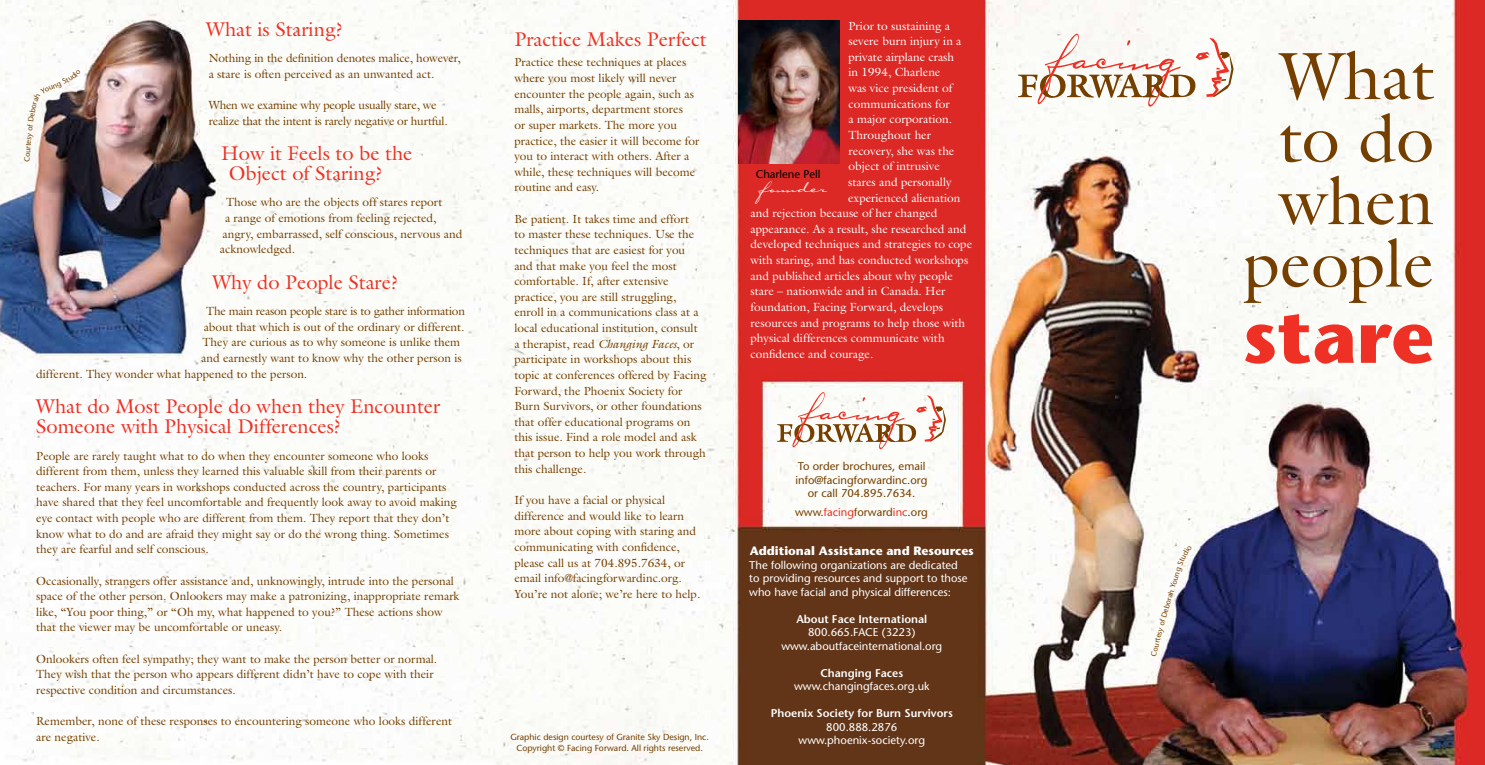
<style>
.page{position:relative;width:1485px;height:765px;background:#fff}
.page>*{position:absolute;margin:0;border:0;box-sizing:border-box;transform-origin:0 0}
.t1{font:700 75px "Stone Sans";color:#ee3124}
.t2{font:67.5px/62.5px "Galliard";color:#753f00;text-align:center}
.t3{font:32.5px "Carpenter";color:#fff}
.t4{font:20px/20px "Galliard";color:#ee3124}
.t5{font:700 12.12px "Stone Sans";color:#fff}
.t6{font:11.88px/15.6px "Galliard";color:#753f00}
.t7{font:11.88px "Galliard";color:#fff}
.t8{font:11.88px/15.6px "Galliard";letter-spacing:-.02em;color:#753f00}
.t9{font:11.25px/13.5px "Stone Sans";color:#fff;text-align:center}
.t10{font:11.25px/13.5px "Stone Sans";color:#753f00;text-align:center}
.t11{font:600 11.25px "Stone Sans";color:#fff}
.t12{font:11.25px "Stone Sans";color:#000}
.t13{font:8.75px/10.5px "Stone Sans";color:#753f00;text-align:center}
.t14{font:7.5px "Stone Sans";color:#753f00}
.s1{font-style:italic}
.s2{color:#ee3124}
</style>
<div class="page">
<img style="left:0;top:0;width:1485px;height:765px">
<svg style="left:777px;top:392px;width:169px;height:57px"></svg>
<img style="left:738px;top:20px;width:102px;height:143px">
<svg style="left:1018px;top:34px;width:216px;height:73px"></svg>
<svg style="left:24px;top:70px;width:57px;height:92px"></svg>
<svg style="left:1151px;top:643px;width:8px;height:13px"></svg>
<svg style="left:1174px;top:545px;width:18px;height:35px"></svg>
<h3 class="t4" style="left:206px;top:19px;width:138px">What is Staring?</h3>
<p class="t6" style="left:209px;top:50px;width:254px">Nothing in the definition denotes malice, however, a stare is often perceived as an unwanted act.</p>
<p class="t8" style="left:209px;top:97px;width:241px">When we examine why people usually stare, we realize that the intent is rarely negative or hurtful.</p>
<h3 class="t4" style="left:229px;top:143px;width:185px;text-indent:-8px">How it Feels to be the<br>Object of Staring?</h3>
<p class="t6" style="left:226px;top:194px;width:218px">Those who are the objects off stares report</p>
<p class="t6" style="left:225px;top:210px;width:213px">a range of emotions from feeling rejected,</p>
<p class="t6" style="left:222px;top:226px;width:241px">angry, embarrassed, self conscious, nervous and</p>
<p class="t6" style="left:220px;top:241px;width:77px">acknowledged.</p>
<h3 class="t4" style="left:212px;top:272px;width:187px">Why do People Stare?</h3>
<p class="t8" style="left:206px;top:303px;width:260px">The main reason people stare is to gather information</p>
<p class="t6" style="left:204px;top:319px;width:262px">about that which is out of the ordinary or different.</p>
<p class="t6" style="left:202px;top:334px;width:259px">They are curious as to why someone is unlike them</p>
<p class="t6" style="left:201px;top:350px;width:262px">and earnestly want to know why the other person is</p>
<p class="t6" style="left:36px;top:366px;width:273px">different. They wonder what happened to the person.</p>
<h3 class="t4" style="left:36px;top:396px;width:406px">What do Most People do when they Encounter<br>Someone with Physical Differences?</h3>
<p class="t6" style="left:36px;top:447px;width:422px">People are rarely taught what to do when they encounter someone who looks different from them, unless they learned this valuable skill from their parents or teachers. For many years in workshops conducted across the country, participants have shared that they feel uncomfortable and frequently look away to avoid making eye contact with people who are different from them. They report that they don’t know what to do and are afraid they might say or do the wrong thing. Sometimes they are fearful and self conscious.</p>
<p class="t6" style="left:36px;top:573px;width:425px">Occasionally, strangers offer assistance and, unknowingly, intrude into the personal space of the other person. Onlookers may make a patronizing, inappropriate remark like, “You poor thing,” or “Oh my, what happened to you?” These actions show that the viewer may be uncomfortable or uneasy.</p>
<p class="t6" style="left:36px;top:651px;width:403px">Onlookers often feel sympathy; they want to make the person better or normal.<br>They wish that the person who appears different didn’t have to cope with their respective condition and circumstances.</p>
<p class="t6" style="left:36px;top:713px;width:417px">Remember, none of these responses to encountering someone who looks different are negative.</p>
<h3 class="t4" style="left:514px;top:29px;width:194px">Practice Makes Perfect</h3>
<p class="t6" style="left:514px;top:54px;width:187px">Practice these techniques at places where you most likely will never encounter the people again, such as malls, airports, department stores<br>or super markets. The more you practice, the easier it will become for you to interact with others. After a while, these techniques will become routine and easy.</p>
<p class="t6" style="left:514px;top:211px;width:194px">Be patient. It takes time and effort<br>to master these techniques. Use the techniques that are easiest for you and that make you feel the most comfortable. If, after extensive practice, you are still struggling, enroll in a communications class at a local educational institution, consult<br>a therapist, read <span class="s1">Changing Faces</span>, or participate in workshops about this topic at conferences offered by Facing Forward, the Phoenix Society for Burn Survivors, or other foundations that offer educational programs on this issue. Find a role model and ask that person to help you work through this challenge.</p>
<p class="t6" style="left:514px;top:492px;width:187px">If you have a facial or physical difference and would like to learn more about coping with staring and communicating with confidence, please call us at 704.895.7634, or email info@facingforwardinc.org.<br>You’re not alone; we’re here to help.</p>
<p class="t13" style="left:510px;top:732px;width:200px">Graphic design courtesy of Granite Sky Design, Inc.<br>Copyright © Facing Forward. All rights reserved.</p>
<p class="t7" style="left:849px;top:18px;width:103px">Prior to sustaining a</p>
<p class="t7" style="left:849px;top:34px;width:115px">severe burn injury in a</p>
<p class="t7" style="left:849px;top:49px;width:107px">private airplane crash</p>
<p class="t7" style="left:849px;top:65px;width:93px">in 1994, Charlene</p>
<p class="t7" style="left:849px;top:81px;width:105px">was vice president of</p>
<p class="t7" style="left:849px;top:96px;width:103px">communications for</p>
<p class="t7" style="left:849px;top:112px;width:105px">a major corporation.</p>
<p class="t7" style="left:849px;top:127px;width:84px">Throughout her</p>
<p class="t7" style="left:849px;top:143px;width:107px">recovery, she was the</p>
<p class="t7" style="left:849px;top:159px;width:93px">object of intrusive</p>
<p class="t7" style="left:848px;top:174px;width:105px">stares and personally</p>
<p class="t7" style="left:848px;top:190px;width:114px">experienced alienation</p>
<p class="t7" style="left:751px;top:206px;width:189px">and rejection because of her changed</p>
<p class="t7" style="left:751px;top:221px;width:217px">appearance. As a result, she researched and</p>
<p class="t7" style="left:751px;top:237px;width:223px">developed techniques and strategies to cope</p>
<p class="t7" style="left:751px;top:252px;width:219px">with staring, and has conducted workshops</p>
<p class="t7" style="left:751px;top:268px;width:204px">and published articles about why people</p>
<p class="t7" style="left:751px;top:284px;width:196px">stare – nationwide and in Canada. Her</p>
<p class="t7" style="left:751px;top:299px;width:194px">foundation, Facing Forward, develops</p>
<p class="t7" style="left:751px;top:315px;width:216px">resources and programs to help those with</p>
<p class="t7" style="left:751px;top:331px;width:196px">physical differences communicate with</p>
<p class="t7" style="left:751px;top:346px;width:124px">confidence and courage.</p>
<p class="t12" style="left:756px;top:168px;width:66px">Charlene Pell</p>
<h3 class="t3" style="left:758px;top:162px;width:70px">founder</h3>
<p class="t10" style="left:796px;top:459px;width:134px">To order brochures, email info@facingforwardinc.org or call 704.895.7634.</p>
<p class="t10" style="left:795px;top:505px;width:134px">www.<span class="s2">facing</span>forward<span class="s2">inc</span>.org</p>
<p class="t5" style="left:750px;top:543px;width:226px">Additional Assistance and Resources</p>
<p class="t9" style="left:749px;top:558px;width:220px;text-align:left">The following organizations are dedicated to providing resources and support to those who have facial and physical differences:</p>
<p class="t11" style="left:796px;top:612px;width:132px">About Face International</p>
<p class="t9" style="left:781px;top:626px;width:162px">800.665.FACE (3223) www.aboutfaceinternational.org</p>
<p class="t11" style="left:820px;top:666px;width:84px">Changing Faces</p>
<p class="t9" style="left:794px;top:680px;width:137px">www.changingfaces.org.uk</p>
<p class="t11" style="left:771px;top:707px;width:184px">Phoenix Society for Burn Survivors</p>
<p class="t9" style="left:799px;top:720px;width:128px">800.888.2876 www.phoenix-society.org</p>
<h2 class="t2" style="left:1244px;top:44px;width:192px">What to do when people</h2>
<h1 class="t1" style="left:1243px;top:289px;width:193px">stare</h1>
<p class="t14" style="left:1163px;top:603px;width:27px;rotate:-73deg">orah Yo</p>
<p class="t14" style="left:1157px;top:624px;width:24px;rotate:-74deg">of Deb</p>
<p class="t14" style="left:1152px;top:642px;width:17px;rotate:-75deg">rtesy</p>
</div>
